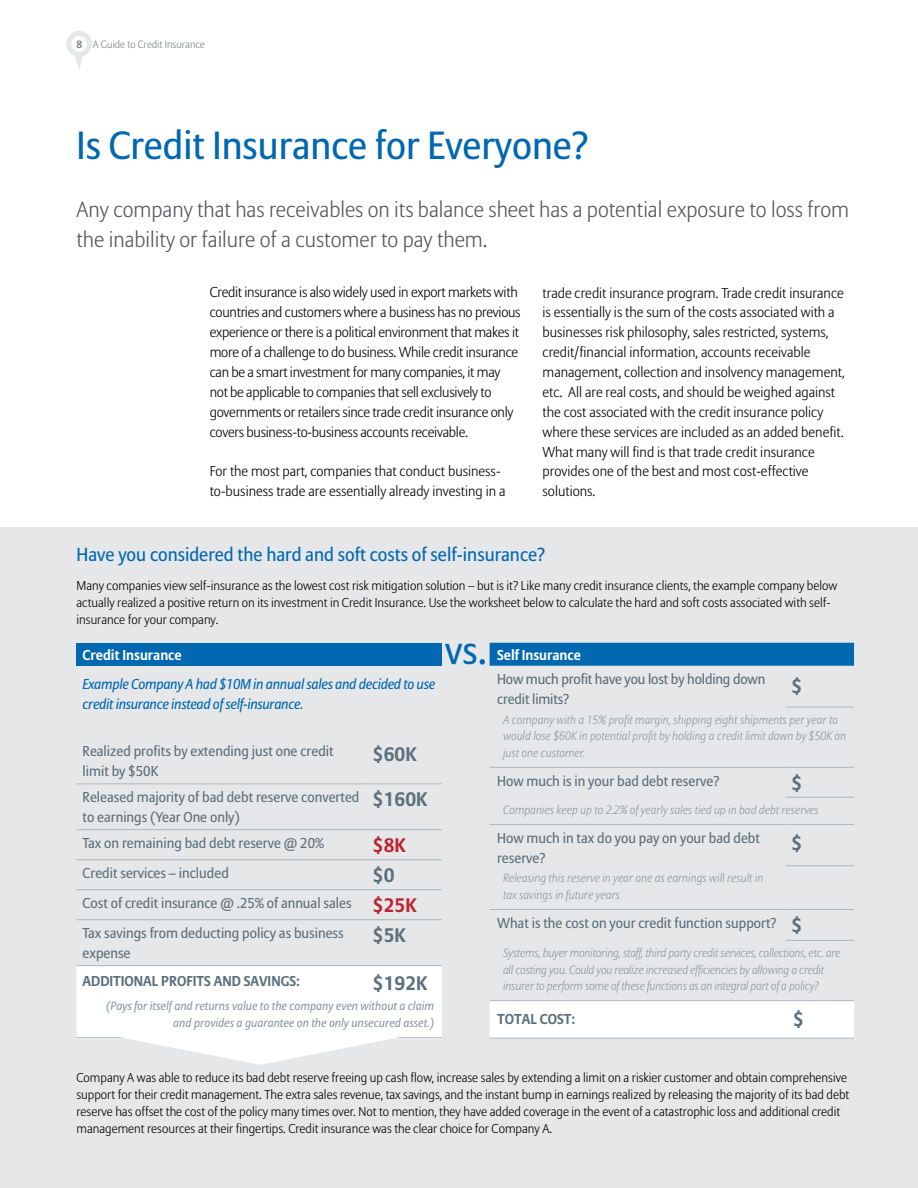
<style>
.page{position:relative;width:918px;height:1188px;background:#fff}
.page>*{position:absolute;margin:0;border:0;box-sizing:border-box;transform-origin:0 0}
.t1{font:39px "Allianz Sans";color:#0067b1}
.t2{font:300 21.75px/29.8px "Allianz Sans";color:#58595b}
.t3{font:700 19.5px "Allianz Sans";color:#5c6f7c}
.t4{font:700 19.5px "Allianz Sans";color:#bf2231}
.t5{font:18.75px "Allianz Sans";color:#0067b1}
.t6{font:300 14.25px/20px "Allianz Sans";color:#000}
.t7{font:14.25px/20px "Allianz Sans";color:#5c6f7c}
.t8{font:300 14.25px/20px "Allianz Sans";letter-spacing:-.02em;color:#000}
.t9{font:italic 14.25px/20px "Allianz Sans";letter-spacing:-.02em;color:#0067b1}
.t10{font:700 14.25px "Allianz Sans";color:#5c6f7c}
.t11{font:700 14.25px "Allianz Sans";color:#fff}
.t12{font:300 12.75px/17px "Allianz Sans";color:#000}
.t13{font:italic 300 12px/16.5px "Allianz Sans";color:#8d9aa3}
.t14{font:italic 12px/16.5px "Allianz Sans";color:#8d9aa3;text-align:right}
.t15{font:300 10.5px "Allianz Sans";color:#808285}
.s1{font-weight:700}
.s2{font-weight:700;font-size:19.5px;color:#bf2231}
.s3{font-weight:700;font-size:19.5px}
</style>
<div class="page">
<div style="left:0;top:527px;width:918px;height:661px;background:#e6e7e8"></div>
<div style="left:77px;top:643px;width:365px;height:23px;background:#0067b1"></div>
<hr style="left:77px;top:965px;width:290px;height:1px;background:#aeb7bd">
<hr style="left:367px;top:965px;width:75px;height:1px;background:#aeb7bd">
<hr style="left:77px;top:889px;width:290px;height:1px;background:#aeb7bd">
<hr style="left:367px;top:889px;width:75px;height:1px;background:#aeb7bd">
<hr style="left:77px;top:859px;width:290px;height:1px;background:#aeb7bd">
<hr style="left:367px;top:859px;width:75px;height:1px;background:#aeb7bd">
<hr style="left:77px;top:829px;width:290px;height:1px;background:#aeb7bd">
<hr style="left:367px;top:829px;width:75px;height:1px;background:#aeb7bd">
<hr style="left:77px;top:783px;width:290px;height:1px;background:#aeb7bd">
<hr style="left:367px;top:783px;width:75px;height:1px;background:#aeb7bd">
<hr style="left:77px;top:919px;width:290px;height:1px;background:#aeb7bd">
<hr style="left:367px;top:919px;width:75px;height:1px;background:#aeb7bd">
<div style="left:490px;top:643px;width:364px;height:23px;background:#0067b1"></div>
<div style="left:490px;top:1001px;width:364px;height:36px;background:#fff"></div>
<hr style="left:490px;top:767px;width:296px;height:1px;background:#aeb7bd">
<hr style="left:786px;top:767px;width:68px;height:1px;background:#aeb7bd">
<hr style="left:490px;top:824px;width:296px;height:1px;background:#aeb7bd">
<hr style="left:786px;top:824px;width:68px;height:1px;background:#aeb7bd">
<hr style="left:490px;top:909px;width:296px;height:1px;background:#aeb7bd">
<hr style="left:786px;top:909px;width:68px;height:1px;background:#aeb7bd">
<hr style="left:490px;top:1000px;width:296px;height:1px;background:#aeb7bd">
<hr style="left:786px;top:1000px;width:68px;height:1px;background:#aeb7bd">
<hr style="left:490px;top:1038px;width:296px;height:1px;background:#aeb7bd">
<hr style="left:786px;top:1038px;width:68px;height:1px;background:#aeb7bd">
<hr style="left:786px;top:707px;width:68px;height:1px;background:#aeb7bd">
<hr style="left:786px;top:797px;width:68px;height:1px;background:#aeb7bd">
<hr style="left:786px;top:865px;width:68px;height:1px;background:#aeb7bd">
<hr style="left:786px;top:940px;width:68px;height:1px;background:#aeb7bd">
<svg style="left:77px;top:966px;width:365px;height:99px"></svg>
<svg style="left:66px;top:31px;width:26px;height:39px"></svg>
<p class="t15" style="left:77px;top:38px;width:130px"><span class="s1">8</span> A Guide to Credit Insurance</p>
<h1 class="t1" style="left:77px;top:122px;width:514px">Is Credit Insurance for Everyone?</h1>
<h2 class="t2" style="left:77px;top:196px;width:774px">Any company that has receivables on its balance sheet has a potential exposure to loss from the inability or failure of a customer to pay them.</h2>
<p class="t8" style="left:210px;top:283px;width:312px">Credit insurance is also widely used in export markets with countries and customers where a business has no previous experience or there is a political environment that makes it more of a challenge to do business. While credit insurance can be a smart investment for many companies, it may not be applicable to companies that sell exclusively to governments or retailers since trade credit insurance only covers business-to-business accounts receivable.</p>
<p class="t6" style="left:210px;top:462px;width:297px">For the most part, companies that conduct business&shy;to-business trade are essentially already investing in a</p>
<p class="t6" style="left:543px;top:283px;width:304px">trade credit insurance program. Trade credit insurance is essentially is the sum of the costs associated with a businesses risk philosophy, sales restricted, systems, credit/financial information, accounts receivable management, collection and insolvency management, etc. All are real costs, and should be weighed against the cost associated with the credit insurance policy where these services are included as an added benefit.<br>What many will find is that trade credit insurance provides one of the best and most cost-effective solutions.</p>
<h3 class="t5" style="left:77px;top:543px;width:470px">Have you considered the hard and soft costs of self-insurance?</h3>
<p class="t12" style="left:77px;top:577px;width:762px">Many companies view self-insurance as the lowest cost risk mitigation solution – but is it? Like many credit insurance clients, the example company below actually realized a positive return on its investment in Credit Insurance. Use the worksheet below to calculate the hard and soft costs associated with self&shy;insurance for your company.</p>
<p class="t11" style="left:83px;top:646px;width:101px">Credit Insurance</p>
<h1 class="t1" style="left:445px;top:627px;width:43px">vs.</h1>
<p class="t9" style="left:83px;top:674px;width:354px">Example Company A had $10M in annual sales and decided to use credit insurance instead of self-insurance.</p>
<p class="t7" style="left:83px;top:742px;width:253px">Realized profits by extending just one credit limit by $50K</p>
<h3 class="t3" style="left:373px;top:741px;width:45px">$60K</h3>
<p class="t7" style="left:83px;top:788px;width:278px">Released majority of bad debt reserve converted to earnings (Year One only)</p>
<h3 class="t3" style="left:373px;top:787px;width:56px">$160K</h3>
<p class="t7" style="left:83px;top:834px;width:243px">Tax on remaining bad debt reserve @ 20%</p>
<h3 class="t4" style="left:373px;top:833px;width:34px">$8K</h3>
<p class="t7" style="left:83px;top:864px;width:148px">Credit services – included</p>
<h3 class="t3" style="left:373px;top:863px;width:23px">$0</h3>
<p class="t7" style="left:83px;top:889px;width:336px;line-height:30px">Cost of credit insurance @ .25% of annual sales <span class="s2">$25K<br></span>Tax savings from deducting policy as business</p>
<p class="t7" style="left:83px;top:944px;width:50px">expense</p>
<p class="t11" style="left:497px;top:646px;width:85px">Self Insurance</p>
<p class="t7" style="left:497px;top:670px;width:270px">How much profit have you lost by holding down credit limits?</p>
<h3 class="t3" style="left:792px;top:673px;width:12px">$</h3>
<p class="t13" style="left:503px;top:712px;width:345px">A company with a 15% profit margin, shipping eight shipments per year to would lose $60K in potential profit by holding a credit limit down by $50K on just one customer.</p>
<p class="t7" style="left:497px;top:771px;width:224px">How much is in your bad debt reserve?</p>
<h3 class="t3" style="left:792px;top:771px;width:12px">$</h3>
<p class="t13" style="left:503px;top:802px;width:317px">Companies keep up to 2.2% of yearly sales tied up in bad debt reserves</p>
<p class="t7" style="left:497px;top:829px;width:264px">How much in tax do you pay on your bad debt reserve?</p>
<h3 class="t3" style="left:792px;top:831px;width:12px">$</h3>
<p class="t13" style="left:503px;top:871px;width:262px">Releasing this reserve in year one as earnings will result in tax savings in future years</p>
<p class="t7" style="left:497px;top:914px;width:307px">What is the cost on your credit function support? <span class="s3">$</span></p>
<p class="t13" style="left:503px;top:945px;width:339px">Systems, buyer monitoring, staff, third party credit services, collections, etc. are all costing you. Could you realize increased efficiencies by allowing a credit insurer to perform some of these functions as an integral part of a policy?</p>
<p class="t10" style="left:497px;top:1010px;width:80px">TOTAL COST:</p>
<h3 class="t3" style="left:793px;top:1007px;width:12px">$</h3>
<h3 class="t3" style="left:373px;top:923px;width:34px">$5K</h3>
<p class="t10" style="left:83px;top:971px;width:219px">ADDITIONAL PROFITS AND SAVINGS:</p>
<h3 class="t3" style="left:373px;top:970px;width:56px">$192K</h3>
<p class="t14" style="left:106px;top:998px;width:330px">(Pays for itself and returns value to the company even without a claim and provides a guarantee on the only unsecured asset.)</p>
<p class="t12" style="left:77px;top:1070px;width:774px">Company A was able to reduce its bad debt reserve freeing up cash flow, increase sales by extending a limit on a riskier customer and obtain comprehensive support for their credit management. The extra sales revenue, tax savings, and the instant bump in earnings realized by releasing the majority of its bad debt reserve has offset the cost of the policy many times over. Not to mention, they have added coverage in the event of a catastrophic loss and additional credit management resources at their fingertips. Credit insurance was the clear choice for Company A.</p>
</div>
